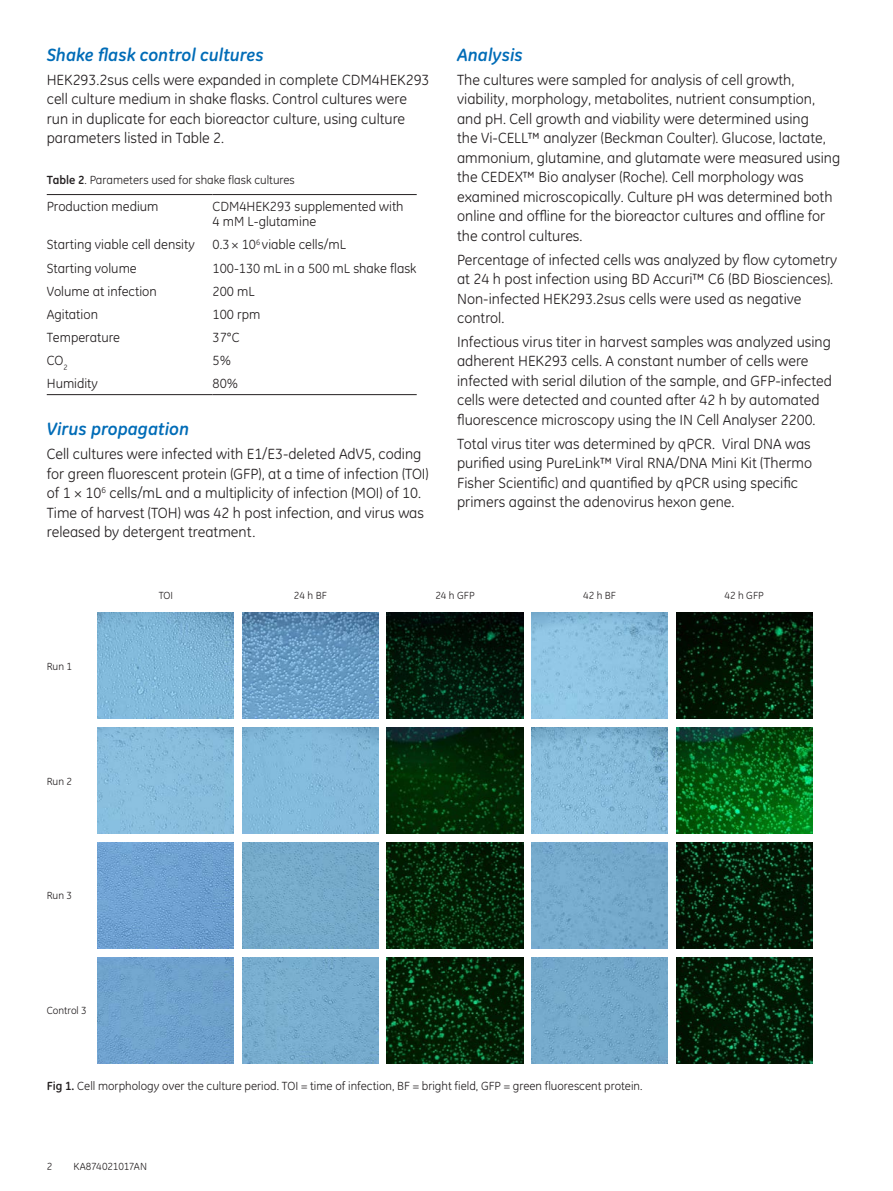
<style>
.page{position:relative;width:893px;height:1191px;background:#fff}
.page>*{position:absolute;margin:0;border:0;box-sizing:border-box;transform-origin:0 0}
.t1{font:italic 700 18px "GE Inspira";color:#006cb7}
.t2{font:15px/19.5px "GE Inspira";color:#231f20}
.t3{font:13.5px/15px "GE Inspira";color:#231f20}
.t4{font:12px "GE Inspira";color:#231f20}
.t5{font:10.5px "GE Inspira";color:#231f20}
.s1{font-weight:700}
</style>
<div class="page">
<img style="left:98px;top:612px;width:136px;height:107px">
<img style="left:98px;top:727px;width:136px;height:106px">
<img style="left:98px;top:842px;width:136px;height:106px">
<img style="left:98px;top:957px;width:136px;height:106px">
<img style="left:387px;top:612px;width:136px;height:107px">
<img style="left:387px;top:727px;width:136px;height:106px">
<img style="left:387px;top:842px;width:136px;height:106px">
<img style="left:387px;top:957px;width:136px;height:106px">
<img style="left:242px;top:612px;width:136px;height:107px">
<img style="left:242px;top:727px;width:136px;height:106px">
<img style="left:242px;top:842px;width:136px;height:106px">
<img style="left:242px;top:957px;width:136px;height:106px">
<img style="left:531px;top:612px;width:137px;height:107px">
<img style="left:531px;top:727px;width:137px;height:106px">
<img style="left:531px;top:842px;width:137px;height:106px">
<img style="left:531px;top:957px;width:137px;height:106px">
<img style="left:676px;top:612px;width:136px;height:107px">
<img style="left:676px;top:727px;width:136px;height:106px">
<img style="left:676px;top:842px;width:136px;height:106px">
<img style="left:676px;top:957px;width:136px;height:106px">
<hr style="left:47px;top:194px;width:166px;height:1px;background:#231f20">
<hr style="left:213px;top:194px;width:204px;height:1px;background:#231f20">
<hr style="left:47px;top:394px;width:166px;height:1px;background:#231f20">
<hr style="left:213px;top:394px;width:204px;height:1px;background:#231f20">
<p class="t1" style="left:47px;top:43px;width:218px">Shake flask control cultures</p>
<p class="t2" style="left:47px;top:70px;width:384px">HEK293.2sus cells were expanded in complete CDM4HEK293 cell culture medium in shake flasks. Control cultures were run in duplicate for each bioreactor culture, using culture parameters listed in Table 2.</p>
<p class="t4" style="left:47px;top:173px;width:250px"><span class="s1">Table 2</span>. Parameters used for shake flask cultures</p>
<p class="t3" style="left:47px;top:199px;width:113px">Production medium</p>
<p class="t3" style="left:213px;top:199px;width:193px">CDM4HEK293 supplemented with<br>4 mM L-glutamine</p>
<p class="t3" style="left:47px;top:237px;width:150px">Starting viable cell density</p>
<p class="t3" style="left:213px;top:237px;width:135px">0.3 × 10<sup>6</sup> viable cells/mL</p>
<p class="t3" style="left:47px;top:260px;width:92px">Starting volume</p>
<p class="t3" style="left:213px;top:260px;width:205px">100-130 mL in a 500 mL shake flask</p>
<p class="t3" style="left:47px;top:284px;width:112px">Volume at infection</p>
<p class="t3" style="left:213px;top:284px;width:44px">200 mL</p>
<p class="t3" style="left:47px;top:307px;width:53px">Agitation</p>
<p class="t3" style="left:213px;top:307px;width:49px">100 rpm</p>
<p class="t3" style="left:47px;top:330px;width:75px">Temperature</p>
<p class="t3" style="left:213px;top:330px;width:28px">37°C</p>
<p class="t3" style="left:47px;top:353px;width:22px">CO<sub>2</sub></p>
<p class="t3" style="left:213px;top:353px;width:20px">5%</p>
<p class="t3" style="left:47px;top:376px;width:53px">Humidity</p>
<p class="t3" style="left:213px;top:376px;width:27px">80%</p>
<p class="t1" style="left:47px;top:418px;width:144px">Virus propagation</p>
<p class="t2" style="left:47px;top:444px;width:383px">Cell cultures were infected with E1/E3-deleted AdV5, coding for green fluorescent protein (GFP), at a time of infection (TOI) of 1 × 10<sup>6</sup> cells/mL and a multiplicity of infection (MOI) of 10.<br>Time of harvest (TOH) was 42 h post infection, and virus was released by detergent treatment.</p>
<p class="t1" style="left:457px;top:43px;width:67px">Analysis</p>
<p class="t2" style="left:457px;top:70px;width:385px">The cultures were sampled for analysis of cell growth, viability, morphology, metabolites, nutrient consumption, and pH. Cell growth and viability were determined using<br>the Vi-CELL™ analyzer (Beckman Coulter). Glucose, lactate, ammonium, glutamine, and glutamate were measured using the CEDEX™ Bio analyser (Roche). Cell morphology was examined microscopically. Culture pH was determined both online and offline for the bioreactor cultures and offline for the control cultures.</p>
<p class="t2" style="left:457px;top:250px;width:382px">Percentage of infected cells was analyzed by flow cytometry at 24 h post infection using BD Accuri™ C6 (BD Biosciences).<br>Non-infected HEK293.2sus cells were used as negative control.</p>
<p class="t2" style="left:457px;top:332px;width:376px">Infectious virus titer in harvest samples was analyzed using adherent HEK293 cells. A constant number of cells were infected with serial dilution of the sample, and GFP-infected cells were detected and counted after 42 h by automated fluorescence microscopy using the IN Cell Analyser 2200.</p>
<p class="t2" style="left:457px;top:434px;width:356px">Total virus titer was determined by qPCR. Viral DNA was purified using PureLink™ Viral RNA/DNA Mini Kit (Thermo Fisher Scientific) and quantified by qPCR using specific primers against the adenovirus hexon gene.</p>
<p class="t5" style="left:47px;top:660px;width:27px">Run 1</p>
<p class="t5" style="left:47px;top:775px;width:27px">Run 2</p>
<p class="t5" style="left:47px;top:890px;width:27px">Run 3</p>
<p class="t5" style="left:47px;top:1004px;width:42px">Control 3</p>
<p class="t5" style="left:159px;top:590px;width:16px">TOI</p>
<p class="t5" style="left:294px;top:590px;width:34px">24 h BF</p>
<p class="t5" style="left:435px;top:590px;width:41px">24 h GFP</p>
<p class="t5" style="left:583px;top:590px;width:34px">42 h BF</p>
<p class="t5" style="left:725px;top:590px;width:41px">42 h GFP</p>
<p class="t4" style="left:47px;top:1079px;width:597px"><span class="s1">Fig 1.</span> Cell morphology over the culture period. TOI = time of infection, BF = bright field, GFP = green fluorescent protein.</p>
<p class="t5" style="left:47px;top:1160px;width:7px">2</p>
<p class="t5" style="left:73px;top:1160px;width:75px">KA874021017AN</p>
</div>
